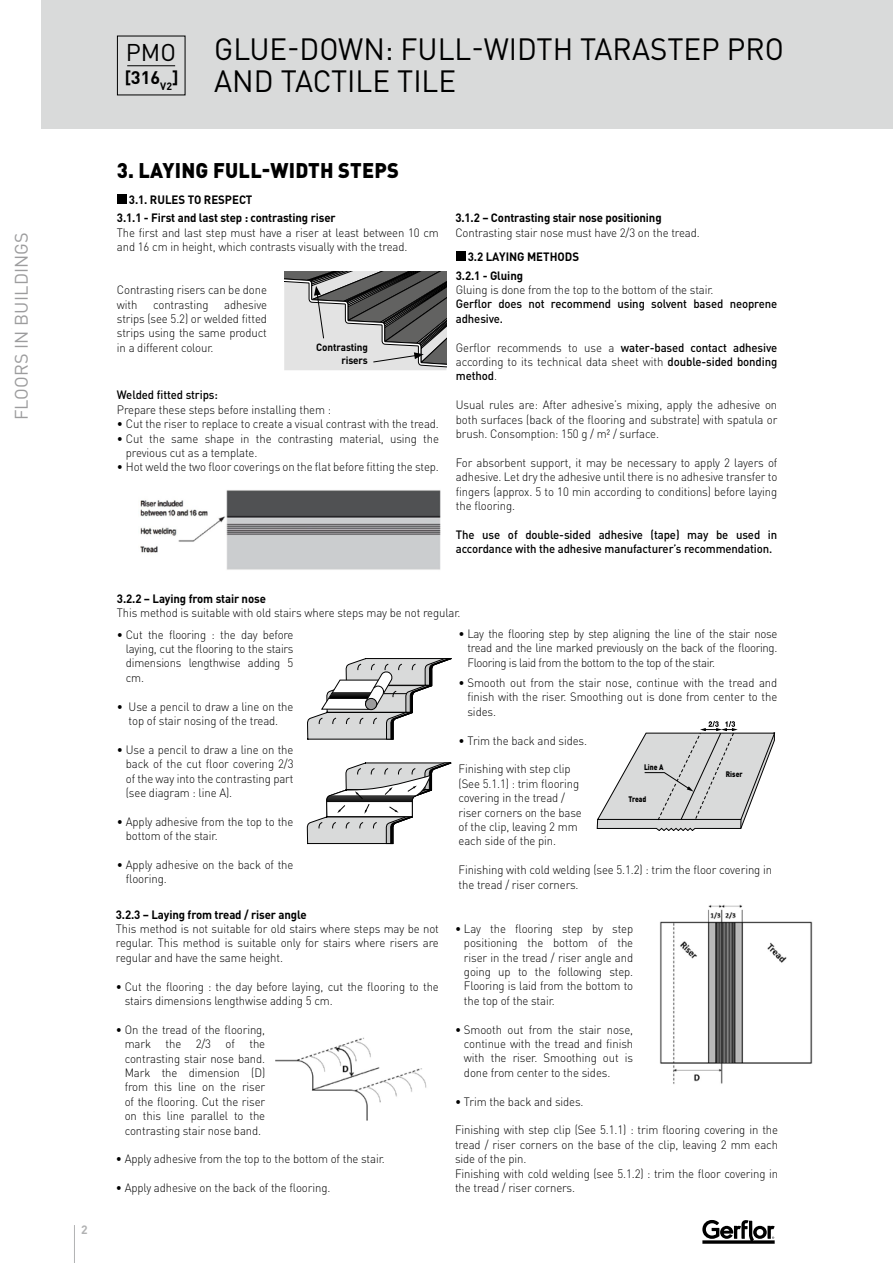
<style>
.page{position:relative;width:893px;height:1263px;background:#fff}
.page>*{position:absolute;margin:0;border:0;box-sizing:border-box;transform-origin:0 0}
.t1{font:30.45px/32.2px "DIN Pro";color:#000}
.t2{font:24px "DIN Pro";color:#000}
.t3{font:900 21px "DIN Pro";letter-spacing:.01em;color:#000;scale:.95 1}
.t4{font:18px "DIN Pro";letter-spacing:.01em;color:#9c9c9d}
.t5{font:700 18px "DIN Pro";color:#000}
.t6{font:300 12px/14.4px "DIN Pro";letter-spacing:-.01em;color:#000;text-align:justify;scale:.95 1}
.t7{font:700 12px/18.6px "DIN Pro";letter-spacing:-.01em;color:#000;scale:.95 1}
.t8{font:500 12px/14.4px "DIN Pro";letter-spacing:-.01em;color:#000;scale:.95 1}
.t9{font:700 12px "DIN Pro";color:#b1b2b3}
.t10{font:700 10.5px/13.2px "DIN Pro";letter-spacing:-.01em;color:#000;text-align:right;scale:.95 1}
.t11{font:900 7.95px "DIN Pro";color:#000;scale:.85 1}
.s1{font-size:17.25px}
.s2{font-weight:500}
</style>
<div class="page">
<div style="left:117px;top:194px;width:9px;height:10px;background:#000"></div>
<div style="left:456px;top:251px;width:9px;height:10px;background:#000"></div>
<svg style="left:284px;top:271px;width:162px;height:99px"></svg>
<svg style="left:307px;top:658px;width:145px;height:82px"></svg>
<svg style="left:306px;top:762px;width:146px;height:82px"></svg>
<img style="left:140px;top:490px;width:301px;height:80px">
<svg style="left:597px;top:721px;width:178px;height:110px"></svg>
<img style="left:275px;top:1037px;width:152px;height:84px">
<img style="left:660px;top:904px;width:153px;height:180px">
<hr style="left:74px;top:1225px;width:1px;height:38px;background:#b1b2b3">
<div style="left:42px;top:0;width:851px;height:129px;background:#d9dada"></div>
<svg style="left:702px;top:1220px;width:73px;height:24px"></svg>
<hr style="left:127px;top:65px;width:48px;height:1px;background:#000">
<h3 class="t4" style="left:9px;top:420px;width:190px;rotate:-90deg">FLOORS IN BUILDINGS</h3>
<p class="t9" style="left:81px;top:1222px;width:8px">2</p>
<h2 class="t2" style="left:126px;top:36px;width:52px">PMO</h2>
<h3 class="t5" style="left:125px;top:65px;width:55px"><span class="s1">[</span>316<sub>V2</sub><span class="s1">]</span></h3>
<h1 class="t1" style="left:214px;top:32px;width:571px">GLUE-DOWN: FULL-WIDTH TARASTEP PRO<br>AND TACTILE TILE</h1>
<h3 class="t3" style="left:117px;top:156px;width:298px">3. LAYING FULL-WIDTH STEPS</h3>
<p class="t7" style="left:117px;top:189px;width:232px;text-indent:12px">3.1. RULES TO RESPECT<br>3.1.1 - First and last step : contrasting riser</p>
<p class="t6" style="left:117px;top:225px;width:340px">The first and last step must have a riser at least between 10 cm and 16 cm in height, which contrasts visually with the tread.</p>
<p class="t6" style="left:117px;top:282px;width:159px">Contrasting risers can be done with</p>
<p class="t6" style="left:117px;top:297px;width:159px;text-indent:107px">adhesive strips (see 5.2) or welded fitted strips using the same product in a different colour.</p>
<p class="t8" style="left:117px;top:387px;width:108px">Welded fitted strips:</p>
<p class="t6" style="left:117px;top:402px;width:227px">Prepare these steps before installing them :</p>
<p class="t6" style="left:117px;top:416px;width:340px">• Cut the riser to replace to create a visual contrast with the tread.</p>
<p class="t6" style="left:126px;top:430px;width:331px;text-indent:-9px">• Cut the same shape in the contrasting material, using the previous cut as a template.</p>
<p class="t6" style="left:117px;top:459px;width:340px">• Hot weld the two floor coverings on the flat before fitting the step.</p>
<p class="t6" style="left:153px;top:297px;width:60px">contrasting</p>
<p class="t10" style="left:316px;top:340px;width:56px">Contrasting risers</p>
<p class="t7" style="left:455px;top:208px;width:219px">3.1.2 – Contrasting stair nose positioning</p>
<p class="t6" style="left:455px;top:224px;width:259px">Contrasting stair nose must have 2/3 on the tread.</p>
<p class="t7" style="left:456px;top:247px;width:131px;text-indent:12px">3.2 LAYING METHODS<br>3.2.1 - Gluing</p>
<p class="t6" style="left:456px;top:282px;width:273px">Gluing is done from the top to the bottom of the stair.</p>
<p class="t8" style="left:456px;top:296px;width:340px">Gerflor does not recommend using solvent based neoprene adhesive.</p>
<p class="t6" style="left:456px;top:340px;width:340px">Gerflor recommends to use a <span class="s2">water-based contact adhesive </span>according to its technical data sheet with <span class="s2">double-sided bonding method</span>.</p>
<p class="t6" style="left:456px;top:397px;width:340px">Usual rules are: After adhesive’s mixing, apply the adhesive on both surfaces (back of the flooring and substrate) with spatula or brush. Consomption: 150 g / m² / surface.</p>
<p class="t6" style="left:456px;top:455px;width:340px">For absorbent support, it may be necessary to apply 2 layers of adhesive. Let dry the adhesive until there is no adhesive transfer to fingers (approx. 5 to 10 min according to conditions) before laying the flooring.</p>
<p class="t8" style="left:456px;top:527px;width:340px">The use of double-sided adhesive (tape) may be used in accordance with the adhesive manufacturer’s recommendation.</p>
<p class="t7" style="left:117px;top:589px;width:158px">3.2.2 – Laying from stair nose</p>
<p class="t6" style="left:117px;top:605px;width:363px">This method is suitable with old stairs where steps may be not regular.</p>
<p class="t6" style="left:126px;top:626px;width:178px;text-indent:-9px">• Cut the flooring : the day before laying, cut the flooring to the stairs dimensions lengthwise adding 5 cm.</p>
<p class="t6" style="left:117px;top:698px;width:187px;text-align:center">• Use a pencil to draw a line on the top of stair nosing of the tread.</p>
<p class="t6" style="left:126px;top:742px;width:178px;text-indent:-9px">• Use a pencil to draw a line on the back of the cut floor covering 2/3 of the way into the contrasting part (see diagram : line A).</p>
<p class="t6" style="left:126px;top:814px;width:178px;text-indent:-9px">• Apply adhesive from the top to the bottom of the stair.</p>
<p class="t6" style="left:126px;top:857px;width:178px;text-indent:-9px">• Apply adhesive on the back of the flooring.</p>
<p class="t7" style="left:116px;top:904px;width:202px">3.2.3 – Laying from tread / riser angle</p>
<p class="t6" style="left:116px;top:921px;width:342px">This method is not suitable for old stairs where steps may be not regular. This method is suitable only for stairs where risers are regular and have the same height.</p>
<p class="t6" style="left:125px;top:978px;width:332px;text-indent:-9px">• Cut the flooring : the day before laying, cut the flooring to the stairs dimensions lengthwise adding 5 cm.</p>
<p class="t6" style="left:125px;top:1022px;width:149px;text-indent:-9px">• On the tread of the flooring, mark the 2/3 of the contrasting stair nose band.<br>Mark the dimension (D) from this line on the riser of the flooring. Cut the riser on this line parallel to the contrasting stair nose band.</p>
<p class="t6" style="left:116px;top:1151px;width:285px">• Apply adhesive from the top to the bottom of the stair.</p>
<p class="t6" style="left:116px;top:1180px;width:227px">• Apply adhesive on the back of the flooring.</p>
<p class="t6" style="left:467px;top:626px;width:328px;text-indent:-9px">• Lay the flooring step by step aligning the line of the stair nose tread and the line marked previously on the back of the flooring.<br>Flooring is laid from the bottom to the top of the stair.</p>
<p class="t6" style="left:467px;top:675px;width:328px;text-indent:-9px">• Smooth out from the stair nose, continue with the tread and finish with the riser. Smoothing out is done from center to the sides.</p>
<p class="t6" style="left:459px;top:732px;width:137px">• Trim the back and sides.</p>
<p class="t6" style="left:459px;top:761px;width:131px;text-align:left">Finishing with step clip (See 5.1.1) : trim flooring covering in the tread / riser corners on the base of the clip, leaving 2 mm each side of the pin.</p>
<p class="t6" style="left:459px;top:862px;width:332px">Finishing with cold welding (see 5.1.2) : trim the floor covering in the tread / riser corners.</p>
<p class="t11" style="left:644px;top:762px;width:24px">Line A</p>
<p class="t11" style="left:628px;top:794px;width:23px">Tread</p>
<p class="t11" style="left:726px;top:768px;width:21px">Riser</p>
<p class="t6" style="left:464px;top:921px;width:180px;text-indent:-9px">• Lay the flooring step by step positioning the bottom of the riser in the tread / riser angle and going up to the following step.<br>Flooring is laid from the bottom to the top of the stair.</p>
<p class="t6" style="left:464px;top:1021px;width:180px;text-indent:-9px">• Smooth out from the stair nose, continue with the tread and finish with the riser. Smoothing out is done from center to the sides.</p>
<p class="t6" style="left:455px;top:1093px;width:137px">• Trim the back and sides.</p>
<p class="t6" style="left:455px;top:1122px;width:342px;text-align:left">Finishing with step clip (See 5.1.1) : trim flooring covering in the tread / riser corners on the base of the clip, leaving 2 mm each side of the pin.<br>Finishing with cold welding (see 5.1.2) : trim the floor covering in the tread / riser corners.</p>
</div>
